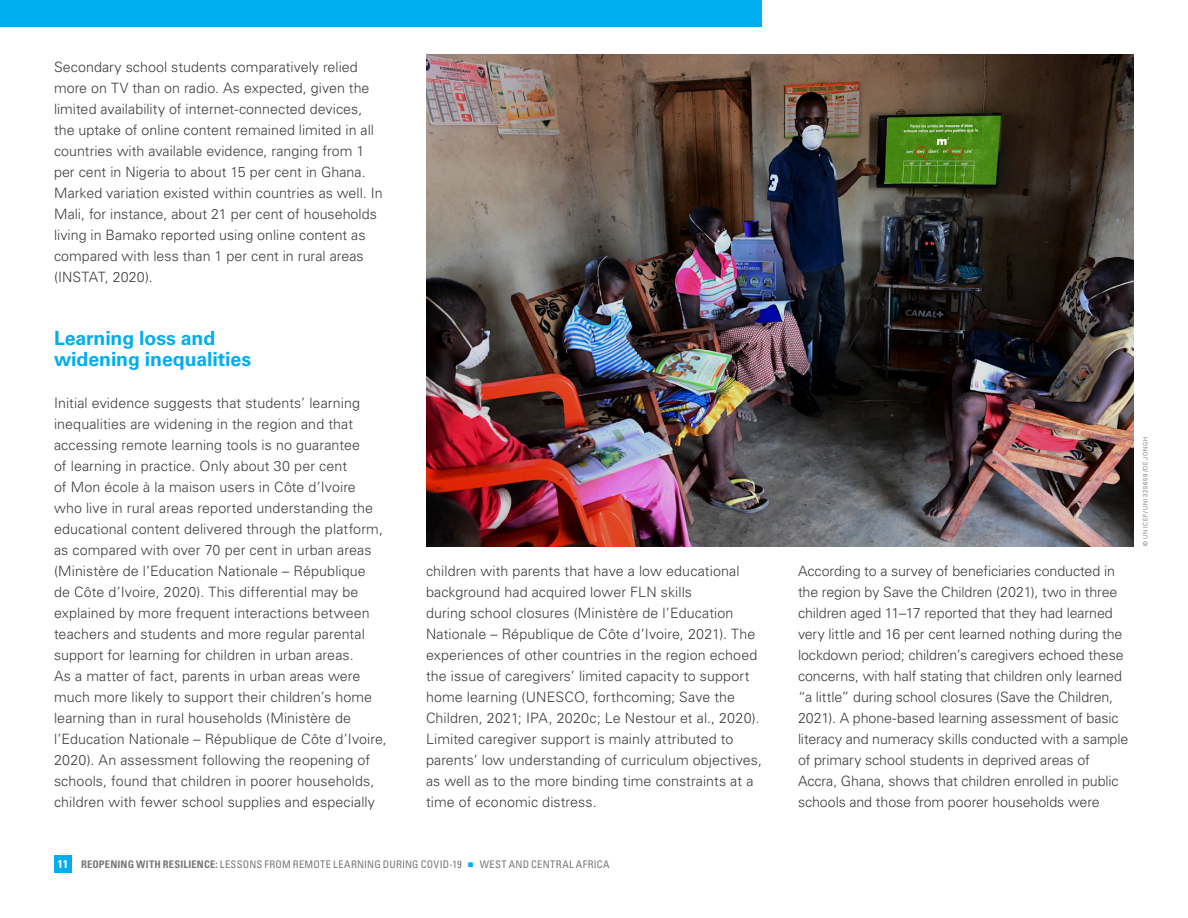
<style>
.page{position:relative;width:1188px;height:918px;background:#fff}
.page>*{position:absolute;margin:0;border:0;box-sizing:border-box;transform-origin:0 0}
.Subhead{font:700 19.5px/21px "Univers LT Pro 65";letter-spacing:-.005em;color:#00aeef}
.Text{font:300 14.25px/21px "Univers LT Pro 45";letter-spacing:.005em;color:#3e3e3f}
.t1{font:condensed 10.5px "Univers LT Std";letter-spacing:.025em;color:#76787b}
.Photo_Credit{font:300 6px "Univers LT Pro 45";letter-spacing:.135em;color:#57585a}
.s1{font-weight:700;font-size:11.25px;color:#fff}
.s2{font-weight:700}
.s3{color:#00aeef}
</style>
<div class="page">
<div style="left:54px;top:855px;width:18px;height:18px;background:#00aeef"></div>
<div style="left:0;top:0;width:762px;height:27px;background:#00aeef"></div>
<img style="left:426px;top:54px;width:708px;height:492px">
<p class="Text" style="left:54px;top:56px;width:330px">Secondary school students comparatively relied more on TV than on radio. As expected, given the limited availability of internet-connected devices, the uptake of online content remained limited in all countries with available evidence, ranging from 1 per cent in Nigeria to about 15 per cent in Ghana.<br>Marked variation existed within countries as well. In Mali, for instance, about 21 per cent of households living in Bamako reported using online content as compared with less than 1 per cent in rural areas (INSTAT, 2020).</p>
<p class="Subhead" style="left:54px;top:328px;width:199px">Learning loss and widening inequalities</p>
<p class="Text" style="left:54px;top:392px;width:334px">Initial evidence suggests that students’ learning inequalities are widening in the region and that accessing remote learning tools is no guarantee<br>of learning in practice. Only about 30 per cent<br>of Mon école à la maison users in Côte d’Ivoire who live in rural areas reported understanding the educational content delivered through the platform, as compared with over 70 per cent in urban areas (Ministère de l’Education Nationale – République<br>de Côte d’Ivoire, 2020). This differential may be explained by more frequent interactions between teachers and students and more regular parental support for learning for children in urban areas.<br>As a matter of fact, parents in urban areas were much more likely to support their children’s home learning than in rural households (Ministère de l’Education Nationale – République de Côte d’Ivoire, 2020). An assessment following the reopening of schools, found that children in poorer households, children with fewer school supplies and especially</p>
<p class="Text" style="left:426px;top:560px;width:337px">children with parents that have a low educational background had acquired lower FLN skills<br>during school closures (Ministère de l’Education Nationale – République de Côte d’Ivoire, 2021). The experiences of other countries in the region echoed the issue of caregivers’ limited capacity to support home learning (UNESCO, forthcoming; Save the Children, 2021; IPA, 2020c; Le Nestour et al., 2020).<br>Limited caregiver support is mainly attributed to parents’ low understanding of curriculum objectives, as well as to the more binding time constraints at a time of economic distress.</p>
<p class="Text" style="left:798px;top:560px;width:332px">According to a survey of beneficiaries conducted in the region by Save the Children (2021), two in three children aged 11–17 reported that they had learned very little and 16 per cent learned nothing during the lockdown period; children’s caregivers echoed these concerns, with half stating that children only learned “a little” during school closures (Save the Children, 2021). A phone-based learning assessment of basic literacy and numeracy skills conducted with a sample of primary school students in deprived areas of Accra, Ghana, shows that children enrolled in public schools and those from poorer households were</p>
<p class="Photo_Credit" style="left:1142px;top:546px;width:111px;rotate:-90deg">© UNICEF/UNI325659/DEJONGH</p>
<p class="t1" style="left:58px;top:857px;width:553px"><span class="s1">11</span> <span class="s2">REOPENING WITH RESILIENCE:</span> LESSONS FROM REMOTE LEARNING DURING COVID-19 <span class="s3">■</span> WEST AND CENTRAL AFRICA</p>
</div>
